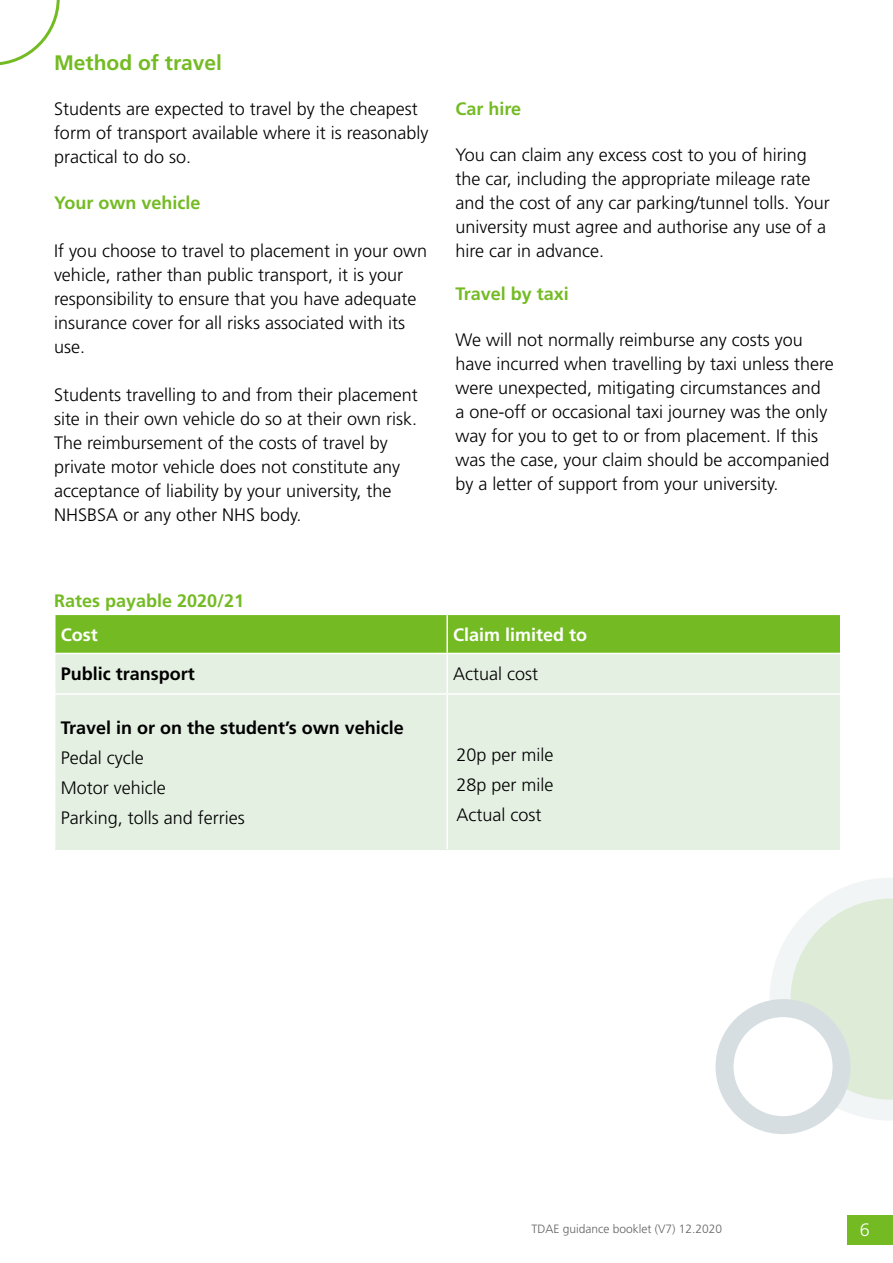
<style>
.page{position:relative;width:893px;height:1263px;background:#fff}
.page>*{position:absolute;margin:0;border:0;box-sizing:border-box;transform-origin:0 0}
.t1{font:700 21px "Frutiger LT Std";color:#74bb23}
.t2{font:300 18px/24px "Frutiger LT Std";color:#000}
.t3{font:700 18px/30px "Frutiger LT Std";color:#000}
.t4{font:700 18px "Frutiger LT Std";color:#74bb23}
.t5{font:700 18px "Frutiger LT Std";color:#fff}
.t6{font:300 18px "Frutiger LT Std";color:#fff}
.t7{font:300 12px "Frutiger LT Std";color:#646363}
.s1{font-weight:300}
</style>
<div class="page">
<svg style="left:0;top:0;width:60px;height:65px"></svg>
<div style="left:55px;top:614px;width:392px;height:39px;background:#74bb23"></div>
<div style="left:447px;top:614px;width:393px;height:39px;background:#74bb23"></div>
<div style="left:55px;top:653px;width:392px;height:41px;background:#e4f0e2"></div>
<div style="left:447px;top:653px;width:393px;height:41px;background:#e4f0e2"></div>
<div style="left:55px;top:694px;width:392px;height:156px;background:#e4f0e2"></div>
<div style="left:447px;top:694px;width:393px;height:156px;background:#e4f0e2"></div>
<hr style="left:54px;top:614px;width:393px;height:1px;background:#fff">
<hr style="left:447px;top:614px;width:393px;height:1px;background:#fff">
<hr style="left:54px;top:653px;width:393px;height:1px;background:#fff">
<hr style="left:54px;top:654px;width:2px;height:39px;background:#fff">
<hr style="left:447px;top:653px;width:393px;height:1px;background:#fff">
<hr style="left:446px;top:654px;width:2px;height:39px;background:#fff">
<hr style="left:54px;top:693px;width:393px;height:2px;background:#fff">
<hr style="left:54px;top:695px;width:2px;height:154px;background:#fff">
<hr style="left:447px;top:693px;width:393px;height:2px;background:#fff">
<hr style="left:446px;top:695px;width:2px;height:154px;background:#fff">
<hr style="left:446px;top:615px;width:2px;height:38px;background:#fff">
<hr style="left:54px;top:615px;width:2px;height:38px;background:#fff">
<svg style="left:770px;top:878px;width:123px;height:243px"></svg>
<svg style="left:724px;top:1008px;width:118px;height:117px"></svg>
<div style="left:716px;top:999px;width:134px;height:135px;border:18px solid #d6dee1;border-radius:50%"></div>
<div style="left:847px;top:1215px;width:46px;height:30px;background:#74bb23"></div>
<h3 class="t1" style="left:54px;top:50px;width:170px">Method of travel</h3>
<p class="t2" style="left:54px;top:97px;width:376px">Students are expected to travel by the cheapest form of transport available where it is reasonably practical to do so.</p>
<h4 class="t4" style="left:54px;top:192px;width:148px">Your own vehicle</h4>
<p class="t2" style="left:54px;top:239px;width:375px">If you choose to travel to placement in your own vehicle, rather than public transport, it is your responsibility to ensure that you have adequate insurance cover for all risks associated with its use.</p>
<p class="t2" style="left:54px;top:383px;width:365px">Students travelling to and from their placement site in their own vehicle do so at their own risk.<br>The reimbursement of the costs of travel by private motor vehicle does not constitute any acceptance of liability by your university, the NHSBSA or any other NHS body.</p>
<p class="t4" style="left:455px;top:99px;width:67px">Car hire</p>
<p class="t2" style="left:455px;top:143px;width:376px">You can claim any excess cost to you of hiring the car, including the appropriate mileage rate and the cost of any car parking/tunnel tolls. Your university must agree and authorise any use of a hire car in advance.</p>
<h4 class="t4" style="left:455px;top:283px;width:115px">Travel by taxi</h4>
<p class="t2" style="left:455px;top:328px;width:380px">We will not normally reimburse any costs you have incurred when travelling by taxi unless there were unexpected, mitigating circumstances and a one-off or occasional taxi journey was the only way for you to get to or from placement. If this was the case, your claim should be accompanied by a letter of support from your university.</p>
<h4 class="t4" style="left:54px;top:591px;width:192px">Rates payable 2020/21</h4>
<p class="t5" style="left:61px;top:624px;width:38px">Cost</p>
<p class="t5" style="left:453px;top:624px;width:136px">Claim limited to</p>
<p class="t3" style="left:61px;top:659px;width:136px">Public transport</p>
<p class="t2" style="left:453px;top:662px;width:86px">Actual cost</p>
<p class="t3" style="left:61px;top:712px;width:345px">Travel in or on the student’s own vehicle<br><span class="s1">Pedal cycle</span></p>
<p class="t2" style="left:456px;top:743px;width:99px">20p per mile</p>
<p class="t2" style="left:61px;top:776px;width:106px">Motor vehicle</p>
<p class="t2" style="left:456px;top:773px;width:99px">28p per mile</p>
<p class="t2" style="left:61px;top:806px;width:186px">Parking, tolls and ferries</p>
<p class="t2" style="left:456px;top:803px;width:86px">Actual cost</p>
<p class="t7" style="left:531px;top:1222px;width:192px">TDAE guidance booklet (V7) 12.2020</p>
<p class="t6" style="left:860px;top:1220px;width:12px">6</p>
</div>
